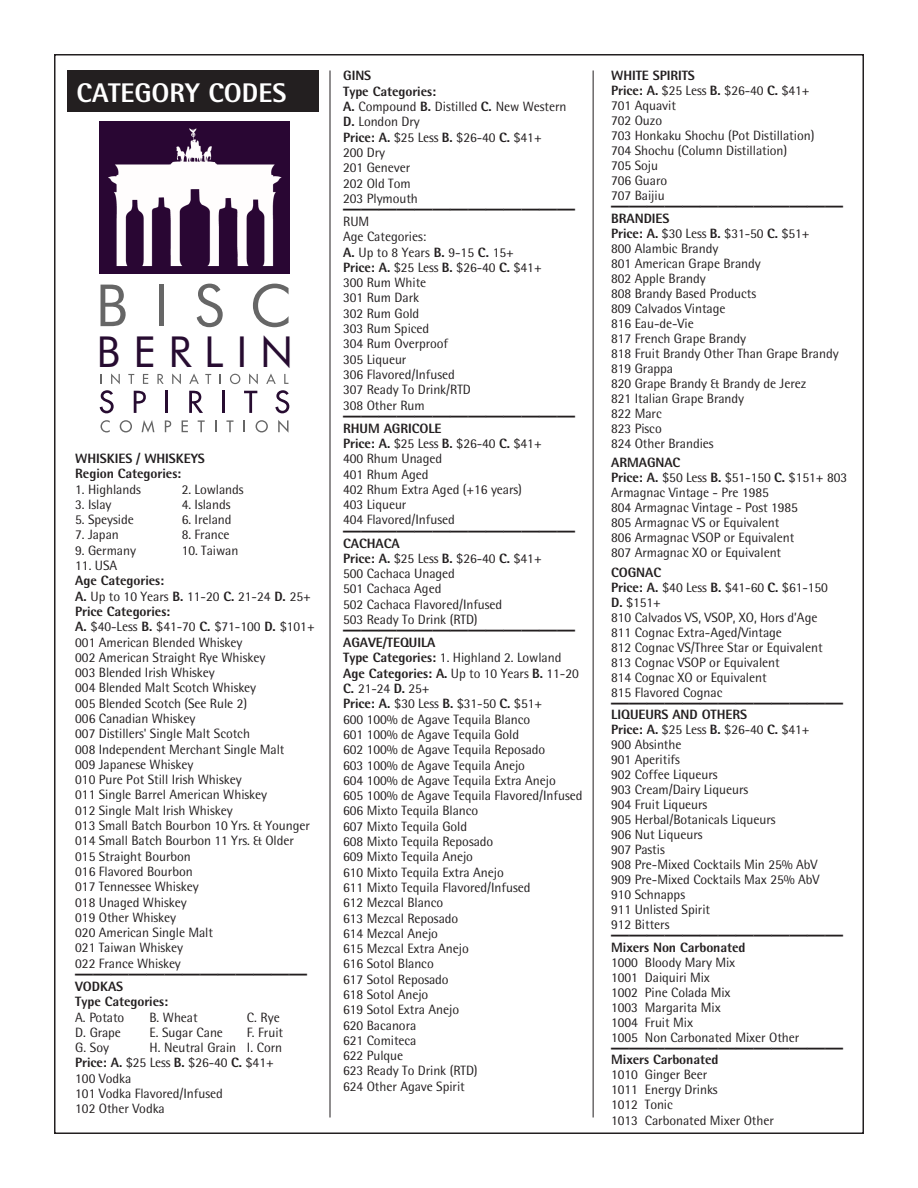
<style>
.page{position:relative;width:918px;height:1188px;background:#fff}
.page>*{position:absolute;margin:0;border:0;box-sizing:border-box;transform-origin:0 0}
.t1{font:58.05px "Futura BT";color:#666}
.t2{font:42.75px "Futura BT";letter-spacing:.3em;color:#270c31}
.t3{font:800 36px "Rotis Semi Sans";color:#231f20}
.t4{font:800 27px "Rotis Semi Sans";color:#fff}
.t5{font:13.5px/15.3px "Rotis Semi Sans";letter-spacing:-.005em;color:#231f20}
.t6{font:800 13.5px/15.3px "Rotis Semi Sans";letter-spacing:-.005em;color:#231f20}
.s1{font-weight:800}
</style>
<div class="page">
<div style="left:68px;top:70px;width:252px;height:42px;background:#231f20"></div>
<img style="left:100px;top:122px;width:189px;height:152px">
<svg style="left:101px;top:420px;width:9px;height:12px"></svg>
<svg style="left:120px;top:420px;width:12px;height:12px"></svg>
<svg style="left:142px;top:420px;width:12px;height:12px"></svg>
<svg style="left:165px;top:420px;width:6px;height:12px"></svg>
<svg style="left:182px;top:420px;width:6px;height:12px"></svg>
<svg style="left:198px;top:420px;width:7px;height:12px"></svg>
<svg style="left:215px;top:420px;width:1px;height:12px"></svg>
<svg style="left:226px;top:420px;width:8px;height:12px"></svg>
<svg style="left:244px;top:420px;width:1px;height:12px"></svg>
<svg style="left:256px;top:420px;width:12px;height:12px"></svg>
<svg style="left:278px;top:420px;width:11px;height:13px"></svg>
<svg style="left:100px;top:390px;width:14px;height:23px"></svg>
<svg style="left:134px;top:391px;width:12px;height:22px"></svg>
<hr style="left:165px;top:391px;width:3px;height:22px;background:#270c31">
<svg style="left:189px;top:391px;width:14px;height:22px"></svg>
<hr style="left:222px;top:391px;width:3px;height:22px;background:#270c31">
<svg style="left:244px;top:391px;width:13px;height:22px"></svg>
<svg style="left:275px;top:390px;width:14px;height:23px"></svg>
<svg style="left:100px;top:374px;width:2px;height:10px"></svg>
<svg style="left:111px;top:373px;width:9px;height:11px"></svg>
<svg style="left:128px;top:374px;width:6px;height:10px"></svg>
<svg style="left:143px;top:374px;width:5px;height:10px"></svg>
<svg style="left:157px;top:374px;width:7px;height:10px"></svg>
<svg style="left:172px;top:373px;width:9px;height:11px"></svg>
<svg style="left:189px;top:374px;width:10px;height:10px"></svg>
<svg style="left:205px;top:374px;width:6px;height:10px"></svg>
<svg style="left:230px;top:374px;width:10px;height:10px"></svg>
<svg style="left:249px;top:373px;width:9px;height:11px"></svg>
<svg style="left:266px;top:374px;width:10px;height:10px"></svg>
<svg style="left:284px;top:374px;width:4px;height:10px"></svg>
<hr style="left:330px;top:70px;width:1px;height:1048px;background:#231f20">
<hr style="left:593px;top:70px;width:1px;height:1047px;background:#231f20">
<h3 class="t4" style="left:76px;top:76px;width:212px">CATEGORY CODES</h3>
<h1 class="t1" style="left:96px;top:270px;width:198px">BISC</h1>
<h2 class="t2" style="left:97px;top:326px;width:198px">BERLIN</h2>
<p class="t6" style="left:75px;top:450px;width:131px">WHISKIES / WHISKEYS<br>Region Categories:</p>
<p class="t5" style="left:75px;top:481px;width:67px">1. Highlands</p>
<p class="t5" style="left:182px;top:481px;width:63px">2. Lowlands</p>
<p class="t5" style="left:75px;top:497px;width:38px">3. Islay</p>
<p class="t5" style="left:182px;top:497px;width:50px">4. Islands</p>
<p class="t5" style="left:75px;top:512px;width:60px">5. Speyside</p>
<p class="t5" style="left:182px;top:512px;width:51px">6. Ireland</p>
<p class="t5" style="left:75px;top:527px;width:45px">7. Japan</p>
<p class="t5" style="left:182px;top:527px;width:49px">8. France</p>
<p class="t5" style="left:75px;top:542px;width:62px">9. Germany</p>
<p class="t5" style="left:182px;top:542px;width:58px">10. Taiwan</p>
<p class="t5" style="left:75px;top:558px;width:43px">11. USA</p>
<p class="t5" style="left:75px;top:573px;width:241px"><span class="s1">Age Categories:<br>A.</span> Up to 10 Years <span class="s1">B.</span> 11-20 <span class="s1">C.</span> 21-24 <span class="s1">D.</span> 25+<br><span class="s1">Price Categories:<br>A.</span> $40-Less <span class="s1">B.</span> $41-70 <span class="s1">C.</span> $71-100 <span class="s1">D.</span> $101+<br>001 American Blended Whiskey<br>002 American Straight Rye Whiskey<br>003 Blended Irish Whiskey<br>004 Blended Malt Scotch Whiskey<br>005 Blended Scotch (See Rule 2)<br>006 Canadian Whiskey<br>007 Distillers' Single Malt Scotch<br>008 Independent Merchant Single Malt<br>009 Japanese Whiskey<br>010 Pure Pot Still Irish Whiskey<br>011 Single Barrel American Whiskey<br>012 Single Malt Irish Whiskey<br>013 Small Batch Bourbon 10 Yrs. &amp; Younger<br>014 Small Batch Bourbon 11 Yrs. &amp; Older<br>015 Straight Bourbon<br>016 Flavored Bourbon<br>017 Tennessee Whiskey<br>018 Unaged Whiskey<br>019 Other Whiskey<br>020 American Single Malt<br>021 Taiwan Whiskey<br>022 France Whiskey</p>
<h3 class="t3" style="left:75px;top:936px;width:233px">_____________</h3>
<p class="t6" style="left:75px;top:978px;width:94px">VODKAS<br>Type Categories:</p>
<p class="t5" style="left:75px;top:1009px;width:51px">A. Potato</p>
<p class="t5" style="left:150px;top:1009px;width:50px">B. Wheat</p>
<p class="t5" style="left:247px;top:1009px;width:34px">C. Rye</p>
<p class="t5" style="left:75px;top:1025px;width:47px">D. Grape</p>
<p class="t5" style="left:150px;top:1025px;width:75px">E. Sugar Cane</p>
<p class="t5" style="left:247px;top:1025px;width:38px">F. Fruit</p>
<p class="t5" style="left:75px;top:1040px;width:35px">G. Soy</p>
<p class="t5" style="left:75px;top:1040px;width:208px;text-indent:74px">H. Neutral Grain I. Corn<br><span class="s1">Price: A.</span> $25 Less <span class="s1">B.</span> $26-40 <span class="s1">C.</span> $41+<br>100 Vodka<br>101 Vodka Flavored/Infused<br>102 Other Vodka</p>
<p class="t5" style="left:343px;top:68px;width:225px"><span class="s1">GINS<br>Type Categories:<br>A.</span> Compound <span class="s1">B.</span> Distilled <span class="s1">C.</span> New Western<br><span class="s1">D.</span> London Dry<br><span class="s1">Price: A.</span> $25 Less <span class="s1">B.</span> $26-40 <span class="s1">C.</span> $41+<br>200 Dry<br>201 Genever<br>202 Old Tom</p>
<h3 class="t3" style="left:343px;top:171px;width:233px">_____________</h3>
<p class="t5" style="left:343px;top:187px;width:76px;line-height:23.1px">203 Plymouth<br>RUM</p>
<p class="t5" style="left:343px;top:229px;width:200px">Age Categories:<br><span class="s1">A.</span> Up to 8 Years <span class="s1">B.</span> 9-15 <span class="s1">C.</span> 15+<br><span class="s1">Price: A.</span> $25 Less <span class="s1">B.</span> $26-40 <span class="s1">C.</span> $41+<br>300 Rum White<br>301 Rum Dark<br>302 Rum Gold<br>303 Rum Spiced<br>304 Rum Overproof<br>305 Liqueur<br>306 Flavored/Infused<br>307 Ready To Drink/RTD<br>308 Other Rum</p>
<h3 class="t3" style="left:343px;top:378px;width:233px">_____________</h3>
<p class="t5" style="left:343px;top:420px;width:200px"><span class="s1">RHUM AGRICOLE<br>Price: A.</span> $25 Less <span class="s1">B.</span> $26-40 <span class="s1">C.</span> $41+<br>400 Rhum Unaged<br>401 Rhum Aged<br>402 Rhum Extra Aged (+16 years)<br>403 Liqueur<br>404 Flavored/Infused</p>
<h3 class="t3" style="left:343px;top:493px;width:233px">_____________</h3>
<p class="t5" style="left:343px;top:535px;width:200px"><span class="s1">CACHACA<br>Price: A.</span> $25 Less <span class="s1">B.</span> $26-40 <span class="s1">C.</span> $41+<br>500 Cachaca Unaged<br>501 Cachaca Aged<br>502 Cachaca Flavored/Infused<br>503 Ready To Drink (RTD)</p>
<h3 class="t3" style="left:343px;top:592px;width:233px">_____________</h3>
<p class="t5" style="left:343px;top:635px;width:241px"><span class="s1">AGAVE/TEQUILA<br>Type Categories:</span> 1. Highland 2. Lowland<br><span class="s1">Age Categories: A.</span> Up to 10 Years <span class="s1">B.</span> 11-20<br><span class="s1">C.</span> 21-24 <span class="s1">D.</span> 25+<br><span class="s1">Price: A.</span> $30 Less <span class="s1">B.</span> $31-50 <span class="s1">C.</span> $51+<br>600 100% de Agave Tequila Blanco<br>601 100% de Agave Tequila Gold<br>602 100% de Agave Tequila Reposado<br>603 100% de Agave Tequila Anejo<br>604 100% de Agave Tequila Extra Anejo<br>605 100% de Agave Tequila Flavored/Infused<br>606 Mixto Tequila Blanco<br>607 Mixto Tequila Gold<br>608 Mixto Tequila Reposado<br>609 Mixto Tequila Anejo<br>610 Mixto Tequila Extra Anejo<br>611 Mixto Tequila Flavored/Infused<br>612 Mezcal Blanco<br>613 Mezcal Reposado<br>614 Mezcal Anejo<br>615 Mezcal Extra Anejo<br>616 Sotol Blanco<br>617 Sotol Reposado<br>618 Sotol Anejo<br>619 Sotol Extra Anejo<br>620 Bacanora<br>621 Comiteca<br>622 Pulque<br>623 Ready To Drink (RTD)<br>624 Other Agave Spirit</p>
<p class="t5" style="left:611px;top:68px;width:205px"><span class="s1">WHITE SPIRITS<br>Price: A.</span> $25 Less <span class="s1">B.</span> $26-40 <span class="s1">C.</span> $41+<br>701 Aquavit<br>702 Ouzo<br>703 Honkaku Shochu (Pot Distillation)<br>704 Shochu (Column Distillation)<br>705 Soju<br>706 Guaro</p>
<h3 class="t3" style="left:611px;top:168px;width:233px">_____________</h3>
<p class="t5" style="left:611px;top:188px;width:55px">707 Baijiu</p>
<p class="t5" style="left:611px;top:211px;width:229px"><span class="s1">BRANDIES<br>Price: A.</span> $30 Less <span class="s1">B.</span> $31-50 <span class="s1">C.</span> $51+<br>800 Alambic Brandy<br>801 American Grape Brandy<br>802 Apple Brandy<br>808 Brandy Based Products<br>809 Calvados Vintage<br>816 Eau-de-Vie<br>817 French Grape Brandy<br>818 Fruit Brandy Other Than Grape Brandy<br>819 Grappa<br>820 Grape Brandy &amp; Brandy de Jerez<br>821 Italian Grape Brandy<br>822 Marc<br>823 Pisco<br>824 Other Brandies</p>
<p class="t5" style="left:611px;top:455px;width:237px"><span class="s1">ARMAGNAC<br>Price: A.</span> $50 Less <span class="s1">B.</span> $51-150 <span class="s1">C.</span> $151+ 803<br>Armagnac Vintage - Pre 1985<br>804 Armagnac Vintage - Post 1985<br>805 Armagnac VS or Equivalent<br>806 Armagnac VSOP or Equivalent<br>807 Armagnac XO or Equivalent</p>
<p class="t5" style="left:611px;top:565px;width:218px"><span class="s1">COGNAC<br>Price: A.</span> $40 Less <span class="s1">B.</span> $41-60 <span class="s1">C.</span> $61-150<br><span class="s1">D.</span> $151+<br>810 Calvados VS, VSOP, XO, Hors d’Age<br>811 Cognac Extra-Aged/Vintage<br>812 Cognac VS/Three Star or Equivalent<br>813 Cognac VSOP or Equivalent<br>814 Cognac XO or Equivalent<br>815 Flavored Cognac</p>
<h3 class="t3" style="left:611px;top:665px;width:233px">_____________</h3>
<p class="t5" style="left:611px;top:707px;width:210px"><span class="s1">LIQUEURS AND OTHERS<br>Price: A.</span> $25 Less <span class="s1">B.</span> $26-40 <span class="s1">C.</span> $41+<br>900 Absinthe<br>901 Aperitifs<br>902 Coffee Liqueurs<br>903 Cream/Dairy Liqueurs<br>904 Fruit Liqueurs<br>905 Herbal/Botanicals Liqueurs<br>906 Nut Liqueurs<br>907 Pastis<br>908 Pre-Mixed Cocktails Min 25% AbV<br>909 Pre-Mixed Cocktails Max 25% AbV<br>910 Schnapps<br>911 Unlisted Spirit<br>912 Bitters</p>
<h3 class="t3" style="left:611px;top:897px;width:233px">_____________</h3>
<p class="t6" style="left:611px;top:939px;width:136px">Mixers Non Carbonated</p>
<p class="t5" style="left:611px;top:955px;width:190px">1000 Bloody Mary Mix<br>1001 Daiquiri Mix<br>1002 Pine Colada Mix<br>1003 Margarita Mix<br>1004 Fruit Mix<br>1005 Non Carbonated Mixer Other</p>
<h3 class="t3" style="left:611px;top:1010px;width:233px">_____________</h3>
<p class="t6" style="left:611px;top:1052px;width:109px">Mixers Carbonated</p>
<p class="t5" style="left:611px;top:1067px;width:164px">1010 Ginger Beer<br>1011 Energy Drinks<br>1012 Tonic<br>1013 Carbonated Mixer Other</p>
</div>
